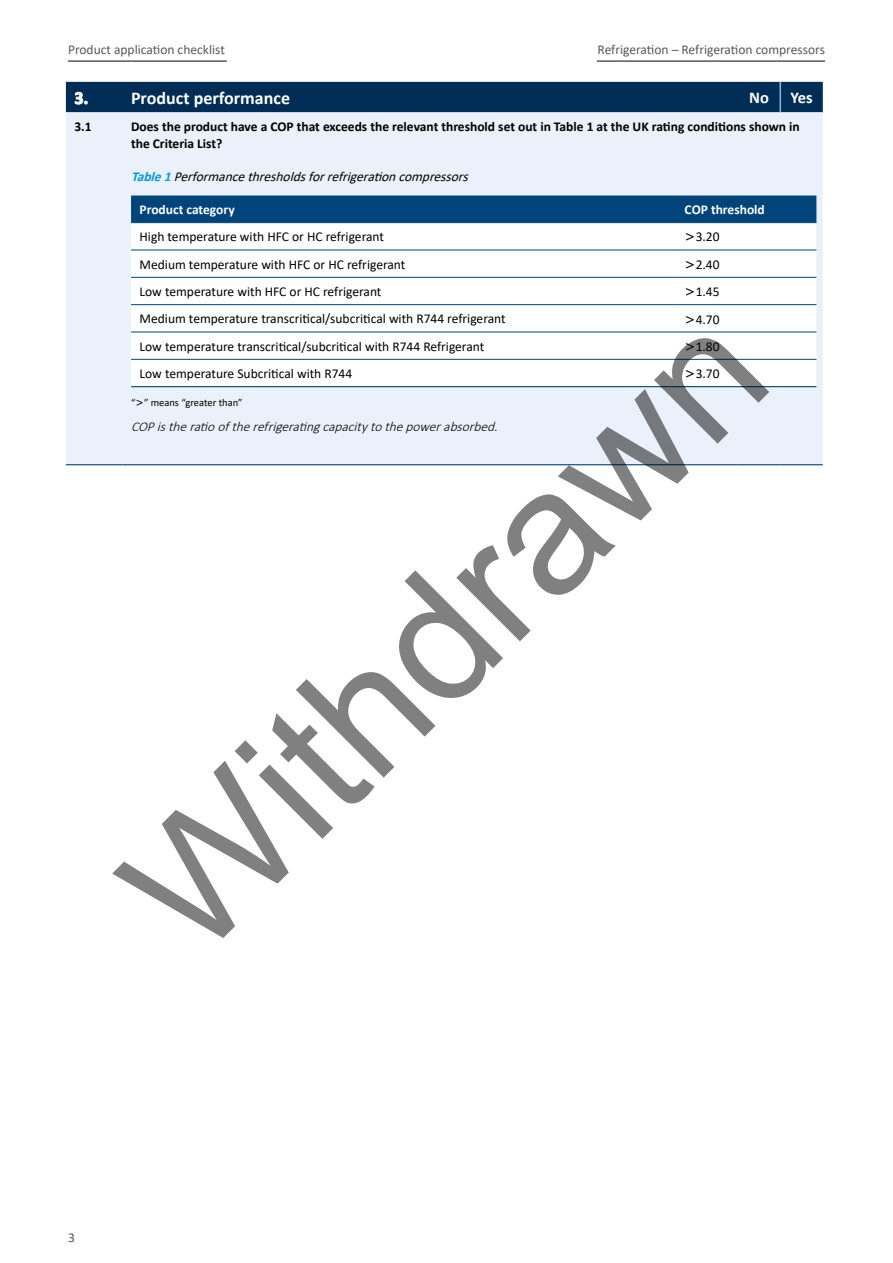
<style>
.page{position:relative;width:893px;height:1263px;background:#fff}
.page>*{position:absolute;margin:0;border:0;box-sizing:border-box;transform-origin:0 0}
.t1{font:173.4px "Arial";color:rgb(0 0 0/.5)}
.t2{font:700 18px "Calibri";color:#fff}
.t3{font:700 16.5px "Calibri";color:#fff}
.t4{font:13.5px "Calibri";color:#000}
.t5{font:700 13.5px/16.5px "Calibri";color:#000}
.t6{font:13.5px "Calibri";color:#58595b}
.t7{font:italic 300 13.5px "Calibri";color:#000}
.t8{font:italic 13.5px "Calibri";color:#000}
.t9{font:700 13.5px "Calibri";color:#fff}
.t10{font:10.5px "Calibri";color:#000}
.s1{font-weight:700;color:#009ada}
.s2{font-family:"Verdana"}
</style>
<div class="page">
<hr style="left:597px;top:60px;width:228px;height:2px;background:#58595b">
<hr style="left:68px;top:60px;width:159px;height:2px;background:#58595b">
<div style="left:66px;top:112px;width:757px;height:352px;background:#eaf1fa"></div>
<hr style="left:123px;top:464px;width:615px;height:1px;background:#00447c">
<hr style="left:738px;top:464px;width:42px;height:1px;background:#00447c">
<hr style="left:780px;top:464px;width:43px;height:1px;background:#00447c">
<hr style="left:66px;top:464px;width:57px;height:1px;background:#00447c">
<div style="left:66px;top:82px;width:757px;height:30px;background:#002d56"></div>
<div style="left:131px;top:195px;width:685px;height:27px;background:#00447c"></div>
<svg style="left:131px;top:223px;width:685px;height:163px"></svg>
<hr style="left:131px;top:222px;width:545px;height:1px;background:#00447c">
<hr style="left:676px;top:222px;width:140px;height:1px;background:#00447c">
<hr style="left:131px;top:386px;width:545px;height:1px;background:#00447c">
<hr style="left:676px;top:386px;width:140px;height:1px;background:#00447c">
<hr style="left:131px;top:250px;width:545px;height:1px;background:#00447c">
<hr style="left:676px;top:250px;width:140px;height:1px;background:#00447c">
<hr style="left:131px;top:277px;width:545px;height:1px;background:#00447c">
<hr style="left:676px;top:277px;width:140px;height:1px;background:#00447c">
<hr style="left:131px;top:304px;width:545px;height:1px;background:#00447c">
<hr style="left:676px;top:304px;width:140px;height:1px;background:#00447c">
<hr style="left:131px;top:332px;width:545px;height:1px;background:#00447c">
<hr style="left:676px;top:332px;width:140px;height:1px;background:#00447c">
<hr style="left:131px;top:359px;width:545px;height:1px;background:#00447c">
<hr style="left:676px;top:359px;width:140px;height:1px;background:#00447c">
<p class="t6" style="left:68px;top:40px;width:158px">Product application checklist</p>
<p class="t6" style="left:598px;top:40px;width:229px">Refrigeration – Refrigeration compressors</p>
<h2 class="t2" style="left:74px;top:85px;width:217px">3. Product performance</h2>
<p class="t3" style="left:749px;top:86px;width:21px">No</p>
<p class="t3" style="left:790px;top:86px;width:24px">Yes</p>
<p class="t5" style="left:74px;top:118px;width:19px">3.1</p>
<p class="t5" style="left:131px;top:118px;width:670px">Does the product have a COP that exceeds the relevant threshold set out in Table 1 at the UK rating conditions shown in the Criteria List?</p>
<p class="t8" style="left:131px;top:167px;width:343px"><span class="s1">Table1</span>Performancethresholdsforrefrigerationcompressors</p>
<p class="t9" style="left:140px;top:200px;width:97px">Product category</p>
<p class="t9" style="left:685px;top:200px;width:82px">COP threshold</p>
<p class="t4" style="left:140px;top:227px;width:246px">High temperature with HFC or HC refrigerant</p>
<p class="t4" style="left:685px;top:228px;width:36px"><span class="s2">&gt;</span>3.20</p>
<p class="t4" style="left:140px;top:255px;width:267px">Medium temperature with HFC or HC refrigerant</p>
<p class="t4" style="left:685px;top:255px;width:36px"><span class="s2">&gt;</span>2.40</p>
<p class="t4" style="left:140px;top:282px;width:243px">Low temperature with HFC or HC refrigerant</p>
<p class="t4" style="left:685px;top:282px;width:36px"><span class="s2">&gt;</span>1.45</p>
<p class="t4" style="left:140px;top:309px;width:368px">Medium temperature transcritical/subcritical with R744 refrigerant</p>
<p class="t4" style="left:685px;top:310px;width:36px"><span class="s2">&gt;</span>4.70</p>
<p class="t4" style="left:140px;top:337px;width:346px">Low temperature transcritical/subcritical with R744 Refrigerant</p>
<p class="t4" style="left:685px;top:337px;width:36px"><span class="s2">&gt;</span>1.80</p>
<p class="t4" style="left:140px;top:364px;width:214px">Low temperature Subcritical with R744</p>
<p class="t4" style="left:685px;top:364px;width:36px"><span class="s2">&gt;</span>3.70</p>
<p class="t10" style="left:131px;top:395px;width:113px">“<span class="s2">&gt;</span>” means “greater than”</p>
<p class="t7" style="left:131px;top:418px;width:372px">COPistheratiooftherefrigeratingcapacitytothepowerabsorbed.</p>
<h1 class="t1" style="left:71px;top:835px;width:821px;rotate:-45deg">Withdrawn</h1>
<p class="t6" style="left:68px;top:1228px;width:8px">3</p>
</div>
